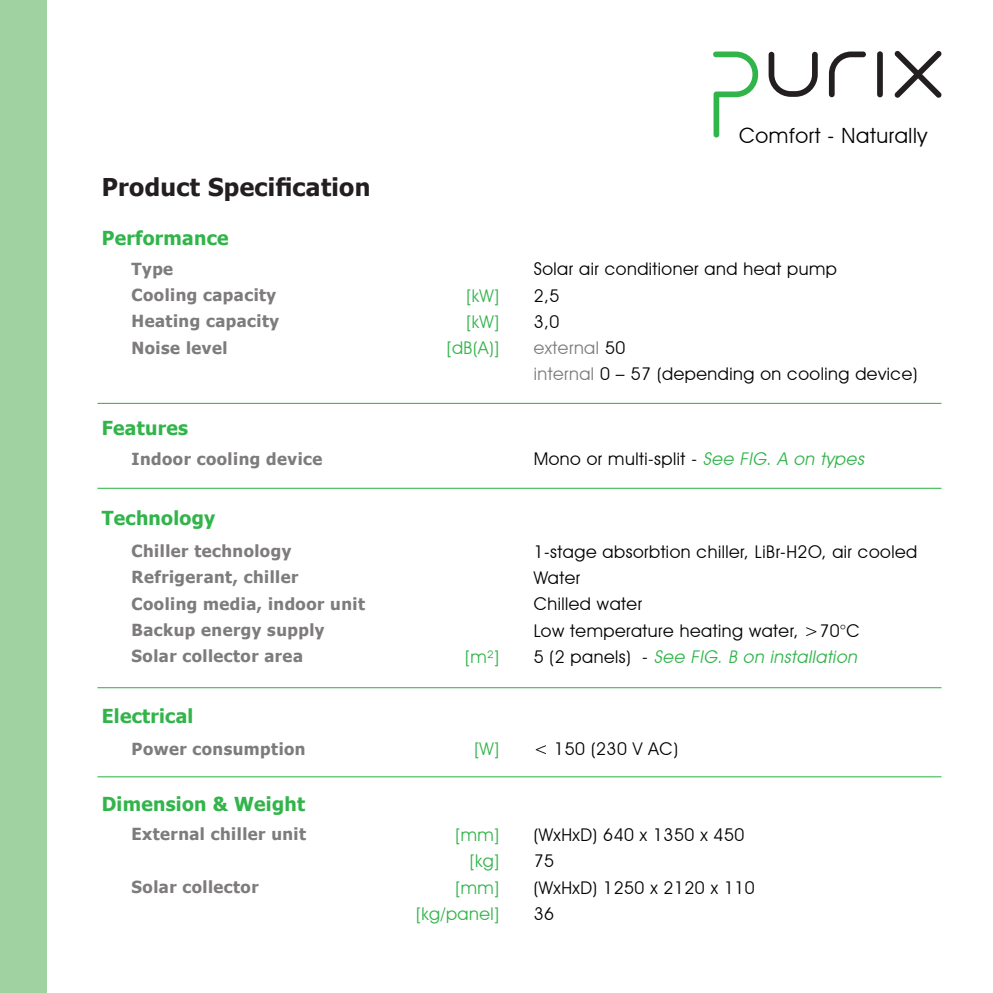
<style>
.page{position:relative;width:993px;height:993px;background:#fff}
.page>*{position:absolute;margin:0;border:0;box-sizing:border-box;transform-origin:0 0}
.t1{font:700 24.5px "Tahoma";letter-spacing:.015em;color:#231f20}
.t2{font:21px "ft 60";letter-spacing:.03em;color:#000}
.t3{font:700 19.25px "Tahoma";letter-spacing:.015em;color:#31b44a}
.t4{font:17.5px "ft 60";letter-spacing:.03em;color:#000}
.t5{font:17.5px "ft 60";letter-spacing:.03em;color:#31b44a}
.t6{font:italic 17.5px "ft 60";color:#31b44a}
.t7{font:17.5px "ft 60";letter-spacing:.03em;color:#7e7b7b}
.t8{font:700 16.62px "Tahoma";letter-spacing:.03em;color:#7e7b7b}
.s1{color:#000}
.s2{color:#7e7b7b}
.s3{font-style:italic;color:#31b44a}
.s4{font-style:normal;color:#000}
</style>
<div class="page">
<div style="left:0;top:0;width:46px;height:992px;background:#9fd2a0"></div>
<svg style="left:876px;top:51px;width:6px;height:46px"></svg>
<svg style="left:894px;top:51px;width:47px;height:47px"></svg>
<svg style="left:828px;top:51px;width:37px;height:46px"></svg>
<svg style="left:768px;top:52px;width:49px;height:45px"></svg>
<svg style="left:713px;top:51px;width:44px;height:86px"></svg>
<hr style="left:97px;top:403px;width:844px;height:1px;background:#31b44a">
<hr style="left:97px;top:776px;width:844px;height:1px;background:#31b44a">
<hr style="left:97px;top:687px;width:844px;height:1px;background:#31b44a">
<hr style="left:97px;top:487px;width:844px;height:1px;background:#31b44a">
<p class="t1" style="left:102px;top:171px;width:270px">Product Specification</p>
<p class="t3" style="left:102px;top:226px;width:128px">Performance</p>
<p class="t8" style="left:131px;top:258px;width:43px">Type</p>
<p class="t8" style="left:131px;top:284px;width:146px">Cooling capacity</p>
<p class="t8" style="left:131px;top:310px;width:149px">Heating capacity</p>
<p class="t8" style="left:131px;top:337px;width:97px">Noise level</p>
<p class="t3" style="left:102px;top:416px;width:88px">Features</p>
<p class="t8" style="left:131px;top:448px;width:192px">Indoor cooling device</p>
<p class="t3" style="left:102px;top:506px;width:115px">Technology</p>
<p class="t8" style="left:131px;top:540px;width:161px">Chiller technology</p>
<p class="t8" style="left:131px;top:566px;width:168px">Refrigerant, chiller</p>
<p class="t8" style="left:131px;top:593px;width:235px">Cooling media, indoor unit</p>
<p class="t8" style="left:131px;top:619px;width:194px">Backup energy supply</p>
<p class="t8" style="left:131px;top:645px;width:173px">Solar collector area</p>
<p class="t3" style="left:102px;top:703px;width:93px">Electrical</p>
<p class="t8" style="left:131px;top:738px;width:175px">Power consumption</p>
<p class="t3" style="left:102px;top:791px;width:205px">Dimension &amp; Weight</p>
<p class="t8" style="left:131px;top:823px;width:176px">External chiller unit</p>
<p class="t8" style="left:131px;top:876px;width:128px">Solar collector</p>
<p class="t2" style="left:738px;top:123px;width:189px">Comfort - Naturally</p>
<p class="t5" style="left:466px;top:284px;width:34px">[kW]</p>
<p class="t5" style="left:466px;top:311px;width:34px">[kW]</p>
<p class="t5" style="left:447px;top:337px;width:54px">[dB(A)]</p>
<p class="t5" style="left:465px;top:645px;width:35px">[m²]</p>
<p class="t5" style="left:474px;top:738px;width:26px">[W]</p>
<p class="t5" style="left:455px;top:823px;width:45px">[mm]</p>
<p class="t5" style="left:470px;top:850px;width:30px">[kg]</p>
<p class="t5" style="left:455px;top:876px;width:45px">[mm]</p>
<p class="t5" style="left:416px;top:902px;width:84px">[kg/panel]</p>
<p class="t4" style="left:533px;top:258px;width:304px">Solar air conditioner and heat pump</p>
<p class="t4" style="left:533px;top:284px;width:27px">2,5</p>
<p class="t4" style="left:533px;top:311px;width:27px">3,0</p>
<p class="t7" style="left:533px;top:337px;width:93px">external <span class="s1">50</span></p>
<p class="t4" style="left:533px;top:363px;width:385px"><span class="s2">internal</span> 0 – 57 (depending on cooling device)</p>
<p class="t4" style="left:533px;top:448px;width:335px">Mono or multi-split - <span class="s3">See FIG. A on types</span></p>
<p class="t4" style="left:533px;top:540px;width:385px">1-stage absorbtion chiller, LiBr-H2O, air cooled</p>
<p class="t4" style="left:533px;top:567px;width:48px">Water</p>
<p class="t4" style="left:533px;top:593px;width:110px">Chilled water</p>
<p class="t4" style="left:533px;top:619px;width:327px">Low temperature heating water, &gt;70°C</p>
<p class="t6" style="left:533px;top:645px;width:328px"><span class="s4">5 ( 2 p a n e l s ) -</span> See FIG. B on installation</p>
<p class="t4" style="left:533px;top:738px;width:146px">&lt; 150 (230 V AC)</p>
<p class="t4" style="left:533px;top:823px;width:212px">(WxHxD) 640 x 1350 x 450</p>
<p class="t4" style="left:533px;top:850px;width:22px">75</p>
<p class="t4" style="left:533px;top:876px;width:222px">(WxHxD) 1250 x 2120 x 110</p>
<p class="t4" style="left:533px;top:902px;width:22px">36</p>
</div>
